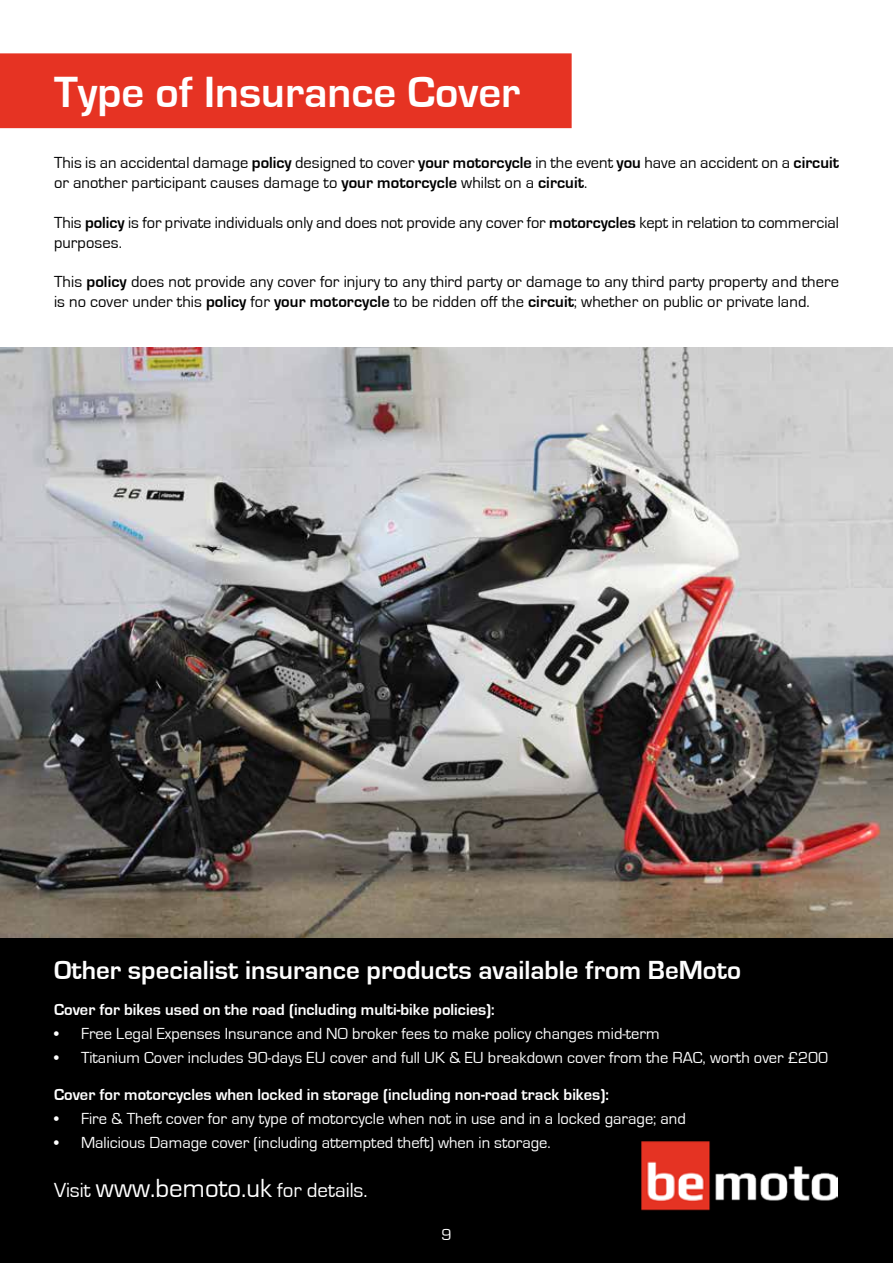
<style>
.page{position:relative;width:893px;height:1263px;background:#fff}
.page>*{position:absolute;margin:0;border:0;box-sizing:border-box;transform-origin:0 0}
.t1{font:700 45px "Eurostile";color:#fff}
.t2{font:700 27px "Eurostile";color:#fefefe}
.t3{font:21px "Eurostile";color:#fff}
.t4{font:16.5px/19.8px "Eurostile";letter-spacing:.005em;color:#000}
.t5{font:16.5px "Eurostile";color:#fff}
.t6{font:700 16.5px "Eurostile";color:#fff}
.s1{font-weight:700}
.s2{font-size:27px}
</style>
<div class="page">
<div style="left:0;top:938px;width:893px;height:325px;background:#000"></div>
<img style="left:0;top:348px;width:893px;height:590px">
<img style="left:642px;top:1141px;width:196px;height:70px">
<div style="left:0;top:53px;width:572px;height:75px;background:#e63323"></div>
<h1 class="t1" style="left:54px;top:68px;width:468px">Type of Insurance Cover</h1>
<p class="t4" style="left:54px;top:153px;width:786px">This is an accidental damage <span class="s1">policy</span> designed to cover <span class="s1">your motorcycle</span> in the event <span class="s1">you</span> have an accident on a <span class="s1">circuit </span>or another participant causes damage to <span class="s1">your motorcycle</span> whilst on a <span class="s1">circuit</span>.</p>
<p class="t4" style="left:54px;top:213px;width:786px">This <span class="s1">policy</span> is for private individuals only and does not provide any cover for <span class="s1">motorcycles</span> kept in relation to commercial purposes.</p>
<p class="t4" style="left:54px;top:272px;width:786px">This <span class="s1">policy</span> does not provide any cover for injury to any third party or damage to any third party property and there is no cover under this <span class="s1">policy</span> for <span class="s1">your motorcycle</span> to be ridden off the <span class="s1">circuit</span>; whether on public or private land.</p>
<h2 class="t2" style="left:54px;top:955px;width:689px">Other specialist insurance products available from BeMoto</h2>
<p class="t6" style="left:54px;top:1000px;width:442px">Cover for bikes used on the road (including multi-bike policies):</p>
<p class="t5" style="left:54px;top:1024px;width:607px">• Free Legal Expenses Insurance and NO broker fees to make policy changes mid-term</p>
<p class="t5" style="left:54px;top:1048px;width:776px">• Titanium Cover includes 90-days EU cover and full UK &amp; EU breakdown cover from the RAC, worth over £200</p>
<p class="t6" style="left:54px;top:1085px;width:556px">Cover for motorcycles when locked in storage (including non-road track bikes):</p>
<p class="t5" style="left:54px;top:1109px;width:633px">• Fire &amp; Theft cover for any type of motorcycle when not in use and in a locked garage; and</p>
<p class="t5" style="left:54px;top:1133px;width:498px">• Malicious Damage cover (including attempted theft) when in storage.</p>
<p class="t3" style="left:54px;top:1179px;width:315px">Visit <span class="s2">www.bemoto.uk</span> for details.</p>
<p class="t5" style="left:441px;top:1226px;width:12px">9</p>
</div>
